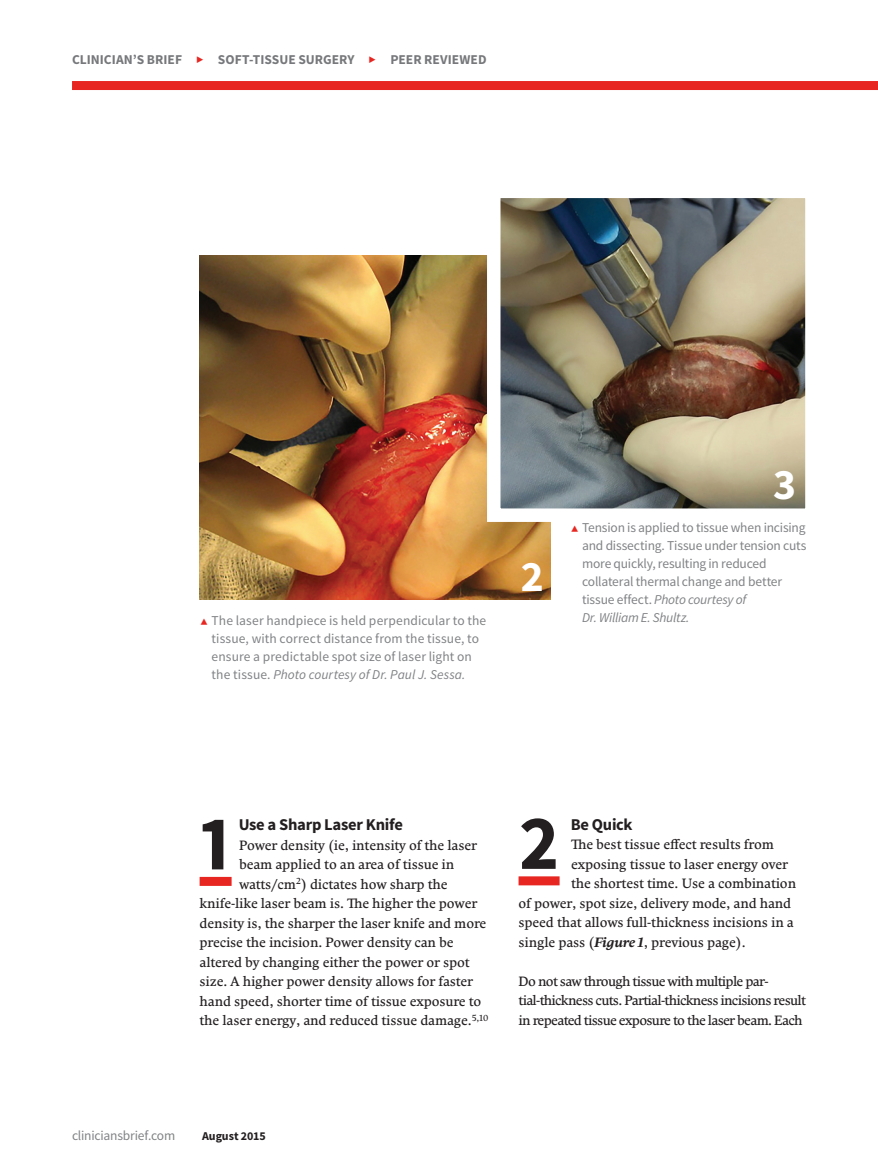
<style>
.page{position:relative;width:878px;height:1175px;background:#fff}
.page>*{position:absolute;margin:0;border:0;box-sizing:border-box;transform-origin:0 0}
.t1{font:700 78px "Source Sans Pro";color:#231f20}
.t2{font:700 43.5px "Source Sans Pro";color:#fff}
.Head_A{font:700 16.5px "Source Sans Pro";letter-spacing:-.015em;color:#231f20}
.Body_Comenia_Serif{font:13.5px "Comenia Serif Pro";letter-spacing:-.01em;color:#231f20}
.Figure_Caption{font:13.5px/18px "Source Sans Pro";letter-spacing:-.005em;color:#808285}
.Head_A-2{font:13.5px "Comenia Serif Pro";letter-spacing:-.01em;color:#231f20}
.Body_Comenia_Serif-2{font:13.5px/19.5px "Comenia Serif Pro";letter-spacing:-.05em;color:#231f20}
.t3{font:700 13.5px "Source Sans Pro";color:#76787b}
.t4{font:700 12px "Source Sans Pro";letter-spacing:-.005em;color:#231f20}
.s1{font-style:italic}
.s2{font-weight:700;font-style:italic}
</style>
<div class="page">
<div style="left:72px;top:81px;width:806px;height:9px;background:#e72621"></div>
<img style="left:200px;top:255px;width:350px;height:345px">
<img style="left:480px;top:198px;width:326px;height:330px">
<div style="left:200px;top:877px;width:31px;height:9px;background:#e72621"></div>
<div style="left:518px;top:876px;width:41px;height:9px;background:#e72621"></div>
<svg style="left:571px;top:525px;width:7px;height:3px"></svg>
<p class="t3" style="left:72px;top:51px;width:112px">CLINICIAN’S BRIEF</p>
<p class="t3" style="left:218px;top:51px;width:138px">SOFT-TISSUE SURGERY</p>
<p class="t3" style="left:390px;top:51px;width:98px">PEER REVIEWED</p>
<p class="Figure_Caption" style="left:211px;top:612px;width:276px">The laser handpiece is held perpendicular to the tissue, with correct distance from the tissue, to ensure a predictable spot size of laser light on the tissue. <span class="s1">Photo courtesy of Dr. Paul J. Sessa.</span></p>
<p class="t2" style="left:520px;top:548px;width:24px">2</p>
<p class="t2" style="left:773px;top:457px;width:24px">3</p>
<p class="Figure_Caption" style="left:582px;top:519px;width:226px">Tension is applied to tissue when incising and dissecting. Tissue under tension cuts more quickly, resulting in reduced collateral thermal change and better tissue effect. <span class="s1">Photo courtesy of<br>Dr. William E. Shultz.</span></p>
<p class="t1" style="left:200px;top:793px;width:33px">1</p>
<p class="Head_A" style="left:239px;top:814px;width:166px">Use a Sharp Laser Knife</p>
<p class="Body_Comenia_Serif" style="left:239px;top:835px;width:239px">Power density (ie, intensity of the laser</p>
<p class="Body_Comenia_Serif" style="left:239px;top:854px;width:217px">beam applied to an area of tissue in</p>
<p class="Body_Comenia_Serif" style="left:239px;top:874px;width:210px">watts/cm<sup>2</sup>) dictates how sharp the</p>
<p class="Body_Comenia_Serif" style="left:200px;top:893px;width:279px">knife-like laser beam is. The higher the power</p>
<p class="Body_Comenia_Serif" style="left:200px;top:913px;width:288px">density is, the sharper the laser knife and more</p>
<p class="Body_Comenia_Serif" style="left:200px;top:932px;width:255px">precise the incision. Power density can be</p>
<p class="Body_Comenia_Serif" style="left:200px;top:952px;width:271px">altered by changing either the power or spot</p>
<p class="Body_Comenia_Serif" style="left:200px;top:971px;width:275px">size. A higher power density allows for faster</p>
<p class="Body_Comenia_Serif" style="left:200px;top:991px;width:283px">hand speed, shorter time of tissue exposure to</p>
<p class="Body_Comenia_Serif" style="left:200px;top:1010px;width:290px">the laser energy, and reduced tissue damage.<sup>5,10</sup></p>
<p class="t1" style="left:518px;top:793px;width:43px">2</p>
<p class="Head_A" style="left:570px;top:813px;width:63px">Be Quick</p>
<p class="Head_A-2" style="left:571px;top:835px;width:204px">The best tissue effect results from</p>
<p class="Head_A-2" style="left:571px;top:854px;width:218px">exposing tissue to laser energy over</p>
<p class="Head_A-2" style="left:571px;top:874px;width:226px">the shortest time. Use a combination</p>
<p class="Head_A-2" style="left:518px;top:893px;width:274px">of power, spot size, delivery mode, and hand</p>
<p class="Head_A-2" style="left:518px;top:913px;width:277px">speed that allows full-thickness incisions in a</p>
<p class="Head_A-2" style="left:518px;top:932px;width:229px">single pass (<span class="s2">Figure 1</span>, previous page).</p>
<p class="Body_Comenia_Serif-2" style="left:518px;top:971px;width:289px">Do not saw through tissue with multiple par&shy;tial-thickness cuts. Partial-thickness incisions result in repeated tissue exposure to the laser beam. Each</p>
<p class="Figure_Caption" style="left:72px;top:1126px;width:105px">cliniciansbrief.com</p>
<p class="t4" style="left:202px;top:1128px;width:65px">August 2015</p>
</div>
